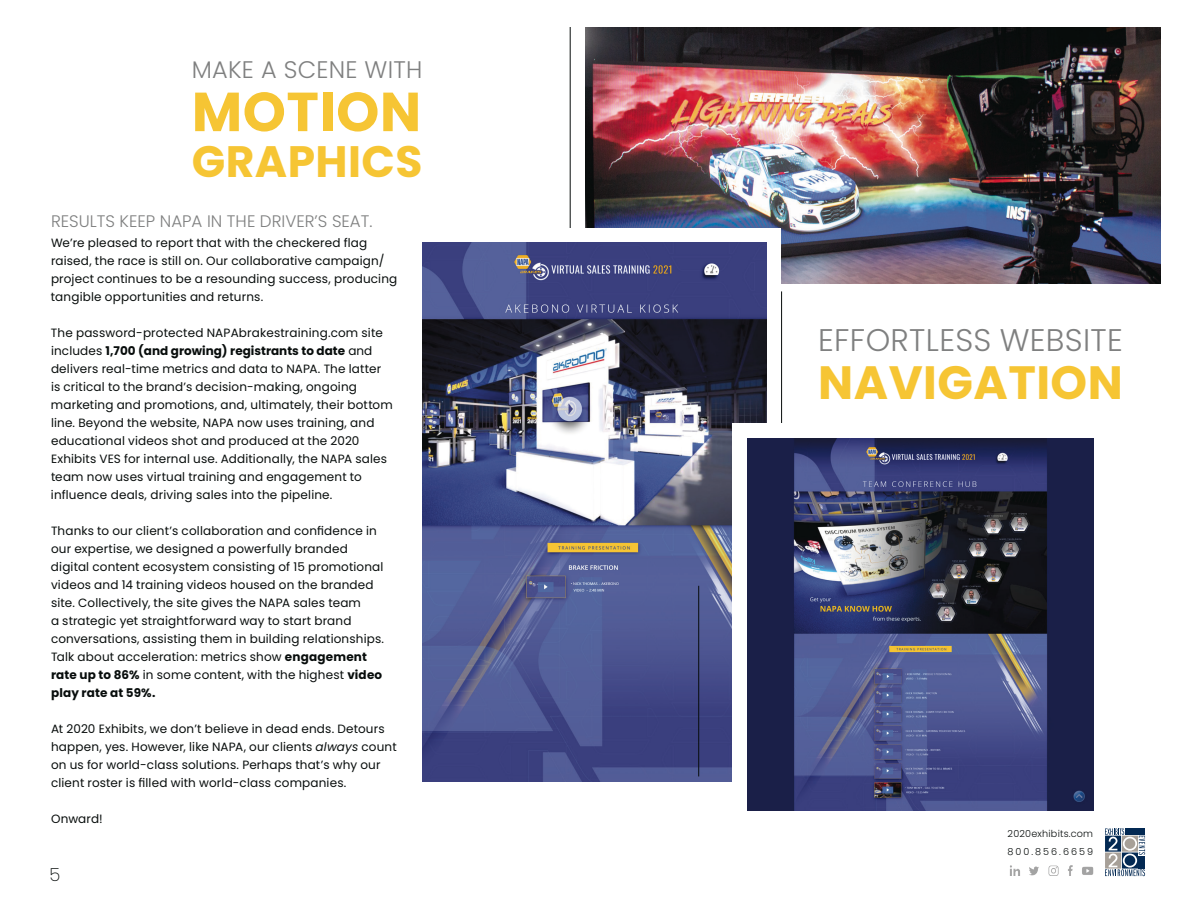
<style>
.page{position:relative;width:1188px;height:918px;background:#fff}
.page>*{position:absolute;margin:0;border:0;box-sizing:border-box;transform-origin:0 0}
.t1{font:700 54.9px "Poppins";letter-spacing:.01em;color:#f6c534}
.t2{font:700 46.65px "Poppins";letter-spacing:.01em;color:#f6c534}
.t3{font:700 43.95px "Poppins";letter-spacing:.01em;color:#f6c534}
.t4{font:300 31.2px "Poppins";letter-spacing:.01em;color:#7f8080}
.t5{font:300 24px "Poppins";letter-spacing:.01em;color:#7f8080}
.t6{font:200 18px "Poppins";color:#080d0c}
.t7{font:300 16.65px "Poppins";color:#7f8080}
.t8{font:12px/18px "Poppins";letter-spacing:.015em;color:#080d0c}
.t9{font:300 9.6px "Poppins";letter-spacing:.02em;color:#080d0c}
.t10{font:300 9.6px "Poppins";letter-spacing:.205em;color:#080d0c}
.s1{font-weight:700}
.s2{font-style:italic}
</style>
<div class="page">
<hr style="left:570px;top:27px;width:1px;height:225px;background:#080d0c">
<img style="left:585px;top:27px;width:576px;height:257px">
<div style="left:423px;top:228px;width:358px;height:554px;background:#fff"></div>
<img style="left:423px;top:243px;width:343px;height:539px">
<hr style="left:781px;top:291px;width:1px;height:516px;background:#080d0c">
<div style="left:732px;top:423px;width:362px;height:388px;background:#fff"></div>
<img style="left:1010px;top:865px;width:83px;height:11px">
<hr style="left:698px;top:586px;width:1px;height:190px;background:#080d0c">
<svg style="left:1105px;top:828px;width:40px;height:48px;background:#7f8e9f"></svg>
<img style="left:747px;top:438px;width:347px;height:373px">
<p class="t5" style="left:192px;top:55px;width:232px">MAKE A SCENE WITH</p>
<p class="t1" style="left:192px;top:80px;width:231px">MOTION</p>
<p class="t3" style="left:192px;top:136px;width:232px">GRAPHICS</p>
<p class="t7" style="left:51px;top:212px;width:323px">RESULTS KEEP NAPA IN THE DRIVER’S SEAT.</p>
<p class="t8" style="left:51px;top:234px;width:348px">We’re pleased to report that with the checkered flag raised, the race is still on. Our collaborative campaign/ project continues to be a resounding success, producing tangible opportunities and returns.</p>
<p class="t8" style="left:51px;top:324px;width:343px">The password-protected NAPAbrakestraining.com site includes <span class="s1">1,700 (and growing) registrants to date</span> and delivers real-time metrics and data to NAPA. The latter is critical to the brand’s decision-making, ongoing marketing and promotions, and, ultimately, their bottom line. Beyond the website, NAPA now uses training, and educational videos shot and produced at the 2020<br>Exhibits VES for internal use. Additionally, the NAPA sales team now uses virtual training and engagement to influence deals, driving sales into the pipeline.</p>
<p class="t8" style="left:51px;top:522px;width:335px">Thanks to our client’s collaboration and confidence in our expertise, we designed a powerfully branded digital content ecosystem consisting of 15 promotional videos and 14 training videos housed on the branded site. Collectively, the site gives the NAPA sales team<br>a strategic yet straightforward way to start brand conversations, assisting them in building relationships.<br>Talk about acceleration: metrics show <span class="s1">engagement rate up to 86%</span> in some content, with the highest <span class="s1">video play rate at 59%.</span></p>
<p class="t8" style="left:51px;top:720px;width:347px">At 2020 Exhibits, we don’t believe in dead ends. Detours happen, yes. However, like NAPA, our clients <span class="s2">always</span> count on us for world-class solutions. Perhaps that’s why our client roster is filled with world-class companies.</p>
<p class="t8" style="left:51px;top:810px;width:53px">Onward!</p>
<p class="t6" style="left:50px;top:865px;width:12px">5</p>
<p class="t4" style="left:818px;top:322px;width:306px">EFFORTLESS WEBSITE</p>
<p class="t2" style="left:818px;top:355px;width:306px">NAVIGATION</p>
<p class="t9" style="left:1008px;top:828px;width:87px">2020exhibits.com</p>
<p class="t10" style="left:1008px;top:846px;width:87px">800.856.6659</p>
</div>
